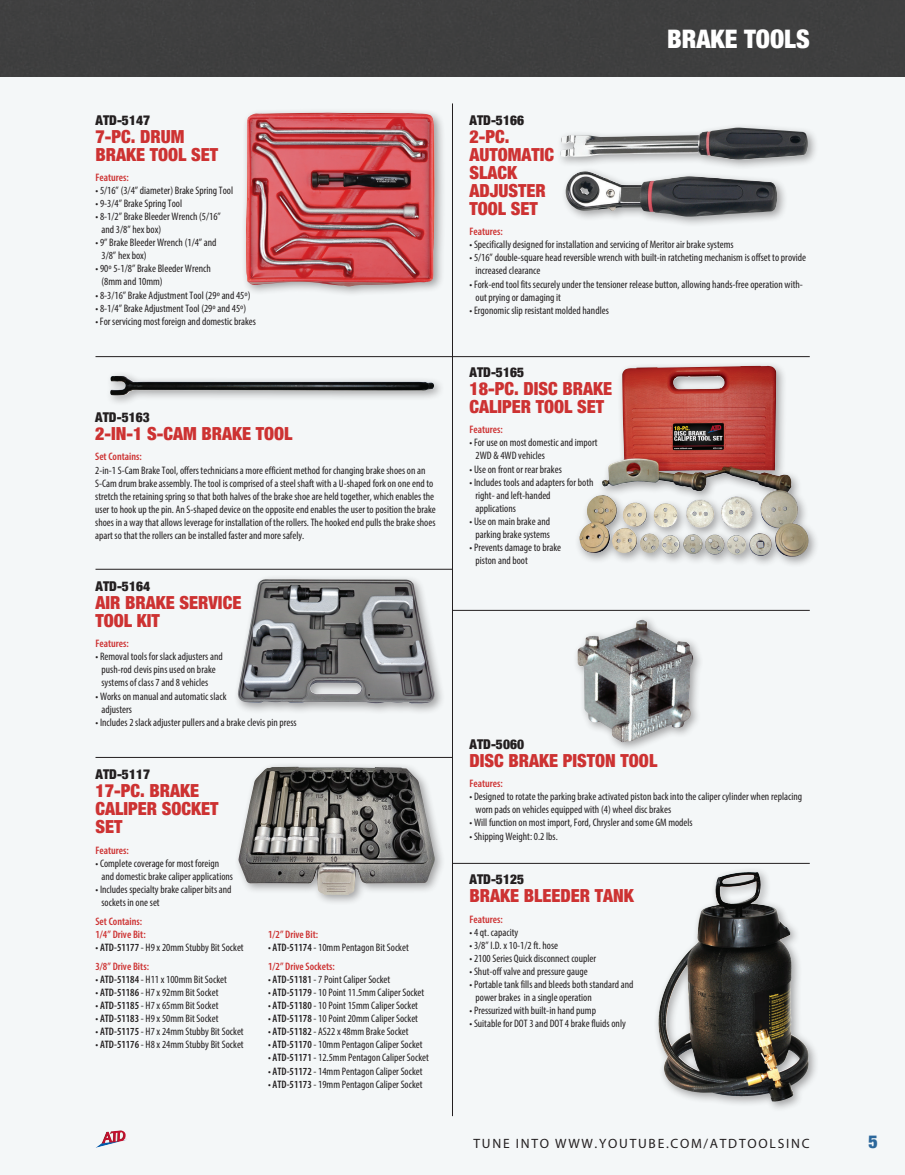
<style>
.page{position:relative;width:905px;height:1175px;background:#fff}
.page>*{position:absolute;margin:0;border:0;box-sizing:border-box;transform-origin:0 0}
.t1{font:900 condensed 25.5px "Helvetica Neue";color:#fff}
.t2{font:900 condensed 18px/18px "Helvetica Neue";color:#cd3232}
.t3{font:900 condensed 18px "Helvetica Neue";color:#2c679b}
.t4{font:900 condensed 13.5px "Helvetica Neue";color:#231f20}
.t5{font:13.5px "Myriad Pro";letter-spacing:.13em;color:#231f20}
.t6{font:condensed 10.8px/13px "Myriad Pro";color:#231f20}
.t7{font:600 condensed 10.8px/13px "Myriad Pro";color:#cd3232}
.s1{font-weight:600}
</style>
<div class="page">
<div style="left:0;top:0;width:904px;height:1174px;background:#f4f7f8"></div>
<svg style="left:110px;top:1130px;width:10px;height:11px"></svg>
<div style="left:0;top:0;width:904px;height:76px;background:#3f3f3f"></div>
<hr style="left:452px;top:103px;width:1px;height:1013px;background:#231f20">
<hr style="left:95px;top:356px;width:714px;height:1px;background:#231f20">
<hr style="left:452px;top:863px;width:357px;height:1px;background:#231f20">
<hr style="left:452px;top:610px;width:357px;height:1px;background:#231f20">
<div style="left:233px;top:574px;width:212px;height:141px;background:#231f20;opacity:.4"></div>
<img style="left:238px;top:579px;width:197px;height:124px">
<div style="left:241px;top:108px;width:205px;height:190px;background:#231f20;opacity:.4"></div>
<img style="left:246px;top:113px;width:188px;height:173px">
<div style="left:106px;top:371px;width:339px;height:35px;background:#231f20;opacity:.4"></div>
<img style="left:110px;top:376px;width:324px;height:19px">
<hr style="left:95px;top:569px;width:358px;height:1px;background:#231f20">
<hr style="left:95px;top:757px;width:357px;height:1px;background:#231f20">
<div style="left:234px;top:762px;width:211px;height:144px;background:#231f20;opacity:.4"></div>
<img style="left:238px;top:767px;width:197px;height:128px">
<div style="left:556px;top:123px;width:263px;height:105px;background:#231f20;opacity:.4"></div>
<img style="left:560px;top:128px;width:248px;height:89px">
<div style="left:574px;top:361px;width:245px;height:207px;background:#231f20;opacity:.4"></div>
<img style="left:594px;top:366px;width:214px;height:191px">
<div style="left:572px;top:615px;width:132px;height:138px;background:#231f20;opacity:.4"></div>
<img style="left:577px;top:620px;width:117px;height:122px">
<div style="left:653px;top:867px;width:166px;height:245px;background:#231f20;opacity:.4"></div>
<img style="left:697px;top:872px;width:50px;height:69px">
<p class="t4" style="left:95px;top:109px;width:56px">ATD-5147</p>
<h2 class="t2" style="left:95px;top:126px;width:124px">7-PC. DRUM<br>BRAKE TOOL SET</h2>
<p class="t7" style="left:95px;top:171px;width:35px">Features:</p>
<p class="t6" style="left:95px;top:184px;width:139px">• 5/16” (3/4” diameter) Brake Spring Tool</p>
<p class="t6" style="left:95px;top:197px;width:88px">• 9-3/4” Brake Spring Tool</p>
<p class="t6" style="left:101px;top:210px;width:121px;text-indent:-6px">• 8-1/2” Brake Bleeder Wrench (5/16” and 3/8” hex box)</p>
<p class="t6" style="left:101px;top:236px;width:117px;text-indent:-6px">• 9” Brake Bleeder Wrench (1/4” and<br>3/8” hex box)</p>
<p class="t6" style="left:101px;top:262px;width:111px;text-indent:-6px">• 90º 5-1/8” Brake Bleeder Wrench (8mm and 10mm)</p>
<p class="t6" style="left:95px;top:288px;width:156px">• 8-3/16” Brake Adjustment Tool (29º and 45º)</p>
<p class="t6" style="left:95px;top:301px;width:152px">• 8-1/4” Brake Adjustment Tool (29º and 45º)</p>
<p class="t6" style="left:95px;top:314px;width:162px">• For servicing most foreign and domestic brakes</p>
<p class="t4" style="left:95px;top:406px;width:56px">ATD-5163</p>
<h2 class="t2" style="left:95px;top:424px;width:199px">2-IN-1 S-CAM BRAKE TOOL</h2>
<p class="t7" style="left:95px;top:450px;width:48px">Set Contains:</p>
<p class="t6" style="left:95px;top:463px;width:342px">2-in-1 S-Cam Brake Tool, offers technicians a more efficient method for changing brake shoes on an S-Cam drum brake assembly. The tool is comprised of a steel shaft with a U-shaped fork on one end to stretch the retaining spring so that both halves of the brake shoe are held together, which enables the user to hook up the pin. An S-shaped device on the opposite end enables the user to position the brake shoes in a way that allows leverage for installation of the rollers. The hooked end pulls the brake shoes apart so that the rollers can be installed faster and more safely.</p>
<p class="t4" style="left:95px;top:575px;width:56px">ATD-5164</p>
<h2 class="t2" style="left:95px;top:592px;width:147px">AIR BRAKE SERVICE<br>TOOL KIT</h2>
<p class="t7" style="left:95px;top:637px;width:35px">Features:</p>
<p class="t6" style="left:101px;top:650px;width:123px;text-indent:-6px">• Removal tools for slack adjusters and push-rod clevis pins used on brake systems of class 7 and 8 vehicles</p>
<p class="t6" style="left:101px;top:689px;width:127px;text-indent:-6px">• Works on manual and automatic slack adjusters</p>
<p class="t6" style="left:95px;top:715px;width:203px">• Includes 2 slack adjuster pullers and a brake clevis pin press</p>
<p class="t4" style="left:95px;top:763px;width:56px">ATD-5117</p>
<h2 class="t2" style="left:95px;top:781px;width:125px">17-PC. BRAKE<br>CALIPER SOCKET<br>SET</h2>
<p class="t7" style="left:95px;top:843px;width:35px">Features:</p>
<p class="t6" style="left:101px;top:856px;width:133px;text-indent:-6px">• Complete coverage for most foreign and domestic brake caliper applications</p>
<p class="t6" style="left:101px;top:882px;width:132px;text-indent:-6px">• Includes specialty brake caliper bits and sockets in one set</p>
<p class="t7" style="left:95px;top:914px;width:52px">Set Contains:<br>1/4” Drive Bit:</p>
<p class="t7" style="left:268px;top:927px;width:52px">1/2” Drive Bit:</p>
<p class="t6" style="left:95px;top:940px;width:150px">• <span class="s1">ATD-51177</span> - H9 x 20mm Stubby Bit Socket</p>
<p class="t6" style="left:268px;top:940px;width:142px">• <span class="s1">ATD-51174</span> - 10mm Pentagon Bit Socket</p>
<p class="t7" style="left:95px;top:959px;width:55px">3/8” Drive Bits:</p>
<p class="t7" style="left:268px;top:959px;width:68px">1/2” Drive Sockets:</p>
<p class="t6" style="left:95px;top:972px;width:133px">• <span class="s1">ATD-51184</span> - H11 x 100mm Bit Socket</p>
<p class="t6" style="left:268px;top:972px;width:124px">• <span class="s1">ATD-51181</span> - 7 Point Caliper Socket</p>
<p class="t6" style="left:95px;top:986px;width:124px">• <span class="s1">ATD-51186</span> - H7 x 92mm Bit Socket</p>
<p class="t6" style="left:268px;top:986px;width:158px">• <span class="s1">ATD-51179</span> - 10 Point 11.5mm Caliper Socket</p>
<p class="t6" style="left:95px;top:999px;width:124px">• <span class="s1">ATD-51185</span> - H7 x 65mm Bit Socket</p>
<p class="t6" style="left:268px;top:999px;width:151px">• <span class="s1">ATD-51180</span> - 10 Point 15mm Caliper Socket</p>
<p class="t6" style="left:95px;top:1012px;width:124px">• <span class="s1">ATD-51183</span> - H9 x 50mm Bit Socket</p>
<p class="t6" style="left:268px;top:1012px;width:151px">• <span class="s1">ATD-51178</span> - 10 Point 20mm Caliper Socket</p>
<p class="t6" style="left:95px;top:1025px;width:150px">• <span class="s1">ATD-51175</span> - H7 x 24mm Stubby Bit Socket</p>
<p class="t6" style="left:268px;top:1025px;width:142px">• <span class="s1">ATD-51182</span> - AS22 x 48mm Brake Socket</p>
<p class="t6" style="left:95px;top:1038px;width:150px">• <span class="s1">ATD-51176</span> - H8 x 24mm Stubby Bit Socket</p>
<p class="t6" style="left:268px;top:1038px;width:156px">• <span class="s1">ATD-51170</span> - 10mm Pentagon Caliper Socket</p>
<p class="t6" style="left:268px;top:1051px;width:162px">• <span class="s1">ATD-51171</span> - 12.5mm Pentagon Caliper Socket</p>
<p class="t6" style="left:268px;top:1064px;width:156px">• <span class="s1">ATD-51172</span> - 14mm Pentagon Caliper Socket</p>
<p class="t6" style="left:268px;top:1077px;width:156px">• <span class="s1">ATD-51173</span> - 19mm Pentagon Caliper Socket</p>
<h1 class="t1" style="left:667px;top:18px;width:144px">BRAKE TOOLS</h1>
<p class="t4" style="left:469px;top:109px;width:56px">ATD-5166</p>
<h2 class="t2" style="left:469px;top:127px;width:86px">2-PC.<br>AUTOMATIC<br>SLACK<br>ADJUSTER<br>TOOL SET</h2>
<p class="t7" style="left:469px;top:225px;width:35px">Features:</p>
<p class="t6" style="left:469px;top:238px;width:266px">• Specifically designed for installation and servicing of Meritor air brake systems</p>
<p class="t6" style="left:475px;top:251px;width:332px;text-indent:-6px">• 5/16” double-square head reversible wrench with built-in ratcheting mechanism is offset to provide increased clearance</p>
<p class="t6" style="left:475px;top:277px;width:329px;text-indent:-6px">• Fork-end tool fits securely under the tensioner release button, allowing hands-free operation with&shy;out prying or damaging it</p>
<p class="t6" style="left:469px;top:303px;width:141px">• Ergonomic slip resistant molded handles</p>
<p class="t4" style="left:469px;top:361px;width:56px">ATD-5165</p>
<h2 class="t2" style="left:469px;top:379px;width:144px">18-PC. DISC BRAKE<br>CALIPER TOOL SET</h2>
<p class="t7" style="left:469px;top:423px;width:35px">Features:</p>
<p class="t6" style="left:475px;top:436px;width:123px;text-indent:-6px">• For use on most domestic and import<br>2WD &amp; 4WD vehicles</p>
<p class="t6" style="left:469px;top:462px;width:94px">• Use on front or rear brakes</p>
<p class="t6" style="left:475px;top:475px;width:119px;text-indent:-6px">• Includes tools and adapters for both right- and left-handed applications</p>
<p class="t6" style="left:469px;top:514px;width:82px;text-align:center">• Use on main brake and parking brake systems</p>
<p class="t6" style="left:475px;top:540px;width:87px;text-indent:-6px">• Prevents damage to brake piston and boot</p>
<p class="t4" style="left:469px;top:733px;width:56px">ATD-5060</p>
<h2 class="t2" style="left:469px;top:750px;width:189px">DISC BRAKE PISTON TOOL</h2>
<p class="t7" style="left:469px;top:777px;width:35px">Features:</p>
<p class="t6" style="left:475px;top:790px;width:328px;text-indent:-6px">• Designed to rotate the parking brake activated piston back into the caliper cylinder when replacing worn pads on vehicles equipped with (4) wheel disc brakes</p>
<p class="t6" style="left:469px;top:816px;width:225px">• Will function on most import, Ford, Chrysler and some GM models</p>
<p class="t6" style="left:469px;top:829px;width:90px">• Shipping Weight: 0.2 lbs.</p>
<p class="t4" style="left:469px;top:868px;width:56px">ATD-5125</p>
<h2 class="t2" style="left:469px;top:886px;width:166px">BRAKE BLEEDER TANK</h2>
<p class="t7" style="left:469px;top:912px;width:35px">Features:</p>
<p class="t6" style="left:469px;top:925px;width:50px">• 4 qt. capacity</p>
<p class="t6" style="left:469px;top:938px;width:90px">• 3/8” I.D. x 10-1/2 ft. hose</p>
<p class="t6" style="left:469px;top:951px;width:128px">• 2100 Series Quick disconnect coupler</p>
<p class="t6" style="left:469px;top:964px;width:120px">• Shut-off valve and pressure gauge</p>
<p class="t6" style="left:475px;top:977px;width:160px;text-indent:-6px">• Portable tank fills and bleeds both standard and power brakes in a single operation</p>
<p class="t6" style="left:469px;top:1003px;width:128px">• Pressurized with built-in hand pump</p>
<p class="t6" style="left:469px;top:1017px;width:158px">• Suitable for DOT 3 and DOT 4 brake fluids only</p>
<p class="t5" style="left:473px;top:1135px;width:337px">TUNE INTO WWW.YOUTUBE.COM/ATDTOOLSINC</p>
<h2 class="t3" style="left:868px;top:1126px;width:11px">5</h2>
</div>
